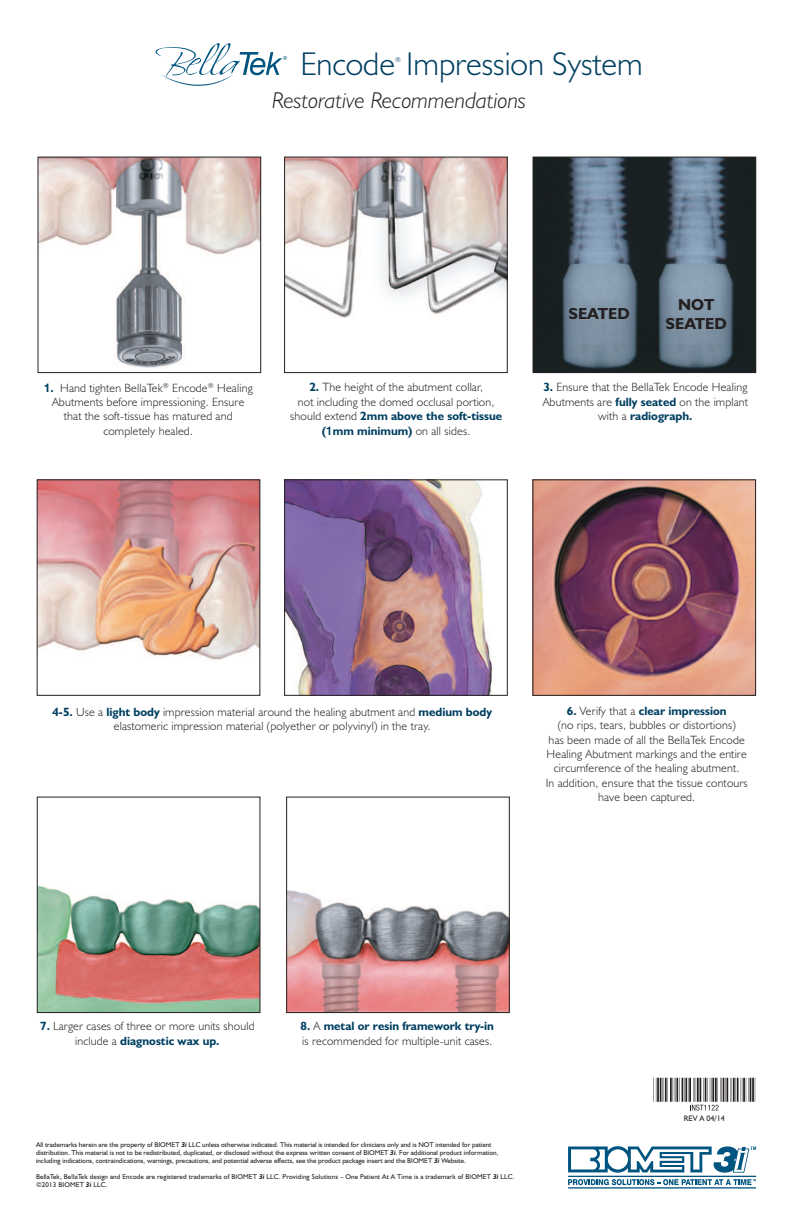
<style>
.page{position:relative;width:792px;height:1224px;background:#fff}
.page>*{position:absolute;margin:0;border:0;box-sizing:border-box;transform-origin:0 0}
.t1{font:300 33px "Humanist 521 BT";color:#003f61}
.t2{font:italic 300 23px "Humanist 521 BT";color:#231f20}
.t3{font:700 16px/19.2px "Humanist 521 BT";color:#231f20;text-align:center}
.t4{font:300 12px/14.4px "Humanist 521 BT";letter-spacing:.015em;color:#231f20;text-align:center}
.t5{font:8px "Humanist 521 BT";color:#231f20}
.t6{font:7px/8px "Humanist 521 BT";color:#231f20}
.t7{font:300 7px "Humanist 521 BT";color:#003f61}
.t8{font:5.7px "Humanist 521 BT";color:#005480}
.s1{font-weight:700;color:#003f61}
.s2{font-family:"Helvetica Neue LT Std";font-weight:500;color:#003f61}
.s3{font-family:"Helvetica Neue LT Std";font-weight:700;color:#003f61}
.s4{font-weight:700;font-style:italic}
</style>
<div class="page">
<img style="left:40px;top:159px;width:219px;height:209px">
<div style="left:38px;top:157px;width:223px;height:216px;border:1px solid #231f20"></div>
<img style="left:39px;top:482px;width:219px;height:178px">
<img style="left:286px;top:159px;width:220px;height:159px">
<div style="left:284px;top:157px;width:224px;height:216px;border:1px solid #231f20"></div>
<img style="left:286px;top:482px;width:206px;height:212px">
<div style="left:284px;top:480px;width:224px;height:216px;border:1px solid #231f20"></div>
<img style="left:39px;top:886px;width:219px;height:125px">
<div style="left:37px;top:797px;width:223px;height:216px;border:1px solid #231f20"></div>
<img style="left:535px;top:482px;width:219px;height:212px">
<div style="left:533px;top:480px;width:223px;height:216px;border:1px solid #231f20"></div>
<img style="left:288px;top:890px;width:220px;height:121px">
<div style="left:286px;top:797px;width:224px;height:216px;border:1px solid #231f20"></div>
<img style="left:535px;top:159px;width:219px;height:212px">
<div style="left:533px;top:157px;width:223px;height:216px;border:1px solid #231f20"></div>
<svg style="left:155px;top:43px;width:127px;height:43px"></svg>
<svg style="left:568px;top:1146px;width:188px;height:39px"></svg>
<hr style="left:568px;top:1176px;width:188px;height:1px;background:#005480">
<hr style="left:568px;top:1187px;width:188px;height:2px;background:#005480">
<svg style="left:653px;top:1078px;width:103px;height:33px"></svg>
<h1 class="t1" style="left:300px;top:52px;width:344px">Encode Impression System</h1>
<p class="t8" style="left:283px;top:56px;width:6px">®</p>
<p class="t7" style="left:395px;top:57px;width:7px">®</p>
<h2 class="t2" style="left:272px;top:92px;width:255px">Restorative Recommendations</h2>
<h3 class="t3" style="left:569px;top:305px;width:63px">SEATED</h3>
<h3 class="t3" style="left:666px;top:296px;width:63px">NOT<br>SEATED</h3>
<p class="t4" style="left:290px;top:381px;width:213px"><span class="s1">2.</span> The height of the abutment collar,<br>not including the domed occlusal portion, should extend <span class="s1">2mm above the soft-tissue (</span><span class="s2">1</span><span class="s1">mm minimum)</span> on all sides.</p>
<p class="t4" style="left:44px;top:382px;width:210px"><span class="s3">1</span><span class="s1">.</span> Hand tighten BellaTek<sup>®</sup> Encode<sup>®</sup> Healing Abutments before impressioning. Ensure that the soft-tissue has matured and completely healed.</p>
<p class="t4" style="left:543px;top:381px;width:207px"><span class="s1">3.</span> Ensure that the BellaTek Encode Healing<br>Abutments are <span class="s1">fully seated</span> on the implant with a <span class="s1">radiograph.</span></p>
<p class="t4" style="left:52px;top:706px;width:441px"><span class="s1">4-5.</span> Use a <span class="s1">light body</span> impression material around the healing abutment and <span class="s1">medium body </span>elastomeric impression material (polyether or polyvinyl) in the tray.</p>
<p class="t4" style="left:546px;top:705px;width:204px"><span class="s1">6.</span> Verify that a <span class="s1">clear impression<br></span>(no rips, tears, bubbles or distortions)<br>has been made of all the BellaTek Encode Healing Abutment markings and the entire circumference of the healing abutment.<br>In addition, ensure that the tissue contours have been captured.</p>
<p class="t4" style="left:40px;top:1020px;width:216px"><span class="s1">7.</span> Larger cases of three or more units should include a <span class="s1">diagnostic wax up.</span></p>
<p class="t4" style="left:301px;top:1020px;width:195px;text-align:left"><span class="s1">8.</span> A <span class="s1">metal or resin framework try-in </span>is recommended for multiple-unit cases.</p>
<p class="t6" style="left:36px;top:1141px;width:464px">All trademarks herein are the property of BIOMET <span class="s4">3i</span> LLC unless otherwise indicated. This material is intended for clinicians only and is NOT intended for patient distribution. This material is not to be redistributed, duplicated, or disclosed without the express written consent of BIOMET <span class="s4">3i</span>. For additional product information, including indications, contraindications, warnings, precautions, and potential adverse effects, see the product package insert and the BIOMET <span class="s4">3i</span> Website.</p>
<p class="t6" style="left:36px;top:1173px;width:480px">BellaTek, BellaTek design and Encode are registered trademarks of BIOMET <span class="s4">3i</span> LLC. Providing Solutions – One Patient At A Time is a trademark of BIOMET <span class="s4">3i</span> LLC. ©2013 BIOMET <span class="s4">3i</span> LLC.</p>
<p class="t5" style="left:684px;top:1115px;width:43px">REV A 04/14</p>
</div>
